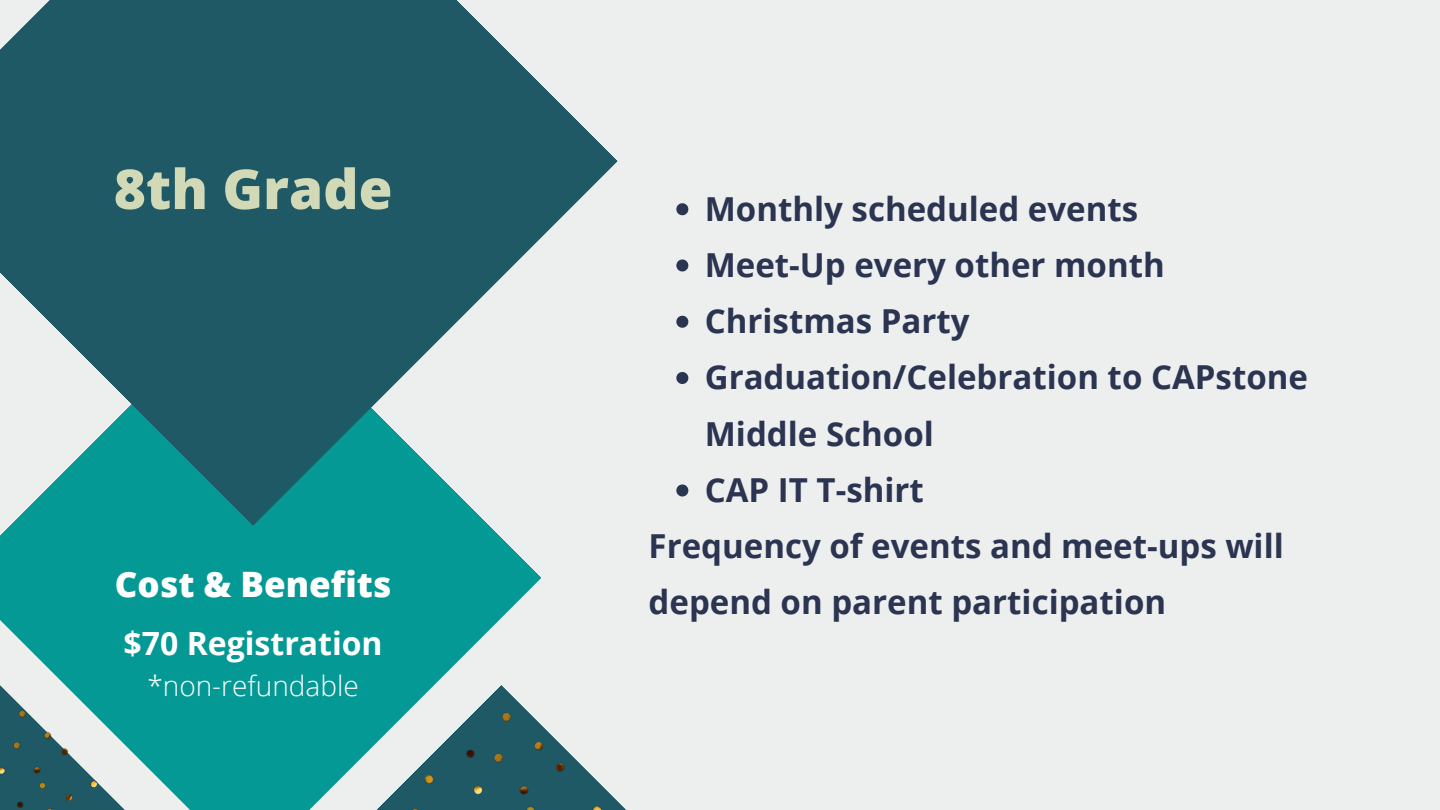
<style>
.page{position:relative;width:1440px;height:810px;background:#edefef}
.page>*{position:absolute;margin:0;border:0;box-sizing:border-box;transform-origin:0 0}
.t1{font:800 55px "Open Sans";color:#d1d9b7}
.t2{font:800 35px "Open Sans";color:#fff}
.t3{font:700 33px/56.2px "Open Sans";color:#2b3450}
.t4{font:700 32px "Open Sans";color:#fff}
.t5{font:300 28px "Open Sans";color:#fff}
</style>
<div class="page">
<svg style="left:0;top:526px;width:542px;height:284px;background:#1fa39f"></svg>
<svg style="left:0;top:0;width:618px;height:526px;fill:#1f5966"></svg>
<svg style="left:0;top:685px;width:125px;height:125px"></svg>
<svg style="left:376px;top:685px;width:250px;height:125px"></svg>
<img style="left:396px;top:702px;width:216px;height:108px">
<svg style="left:676px;top:203px;width:12px;height:12px"></svg>
<svg style="left:676px;top:260px;width:12px;height:12px"></svg>
<svg style="left:676px;top:316px;width:12px;height:12px"></svg>
<svg style="left:676px;top:372px;width:12px;height:12px"></svg>
<svg style="left:676px;top:484px;width:12px;height:12px"></svg>
<img style="left:0;top:703px;width:105px;height:107px">
<p class="t1" style="left:114px;top:150px;width:280px">8th Grade</p>
<p class="t2" style="left:115px;top:559px;width:278px">Cost &amp; Benefits</p>
<p class="t4" style="left:124px;top:621px;width:261px">$70 Registration</p>
<p class="t5" style="left:147px;top:666px;width:213px">*non-refundable</p>
<p class="t3" style="left:705px;top:180px;width:435px">Monthly scheduled events</p>
<p class="t3" style="left:705px;top:236px;width:462px">Meet-Up every other month</p>
<p class="t3" style="left:705px;top:292px;width:266px">Christmas Party</p>
<p class="t3" style="left:705px;top:348px;width:605px">Graduation/Celebration to CAPstone<br>Middle School</p>
<p class="t3" style="left:705px;top:461px;width:221px">CAP IT T-shirt</p>
<p class="t3" style="left:649px;top:517px;width:637px">Frequency of events and meet-ups will depend on parent participation</p>
</div>
